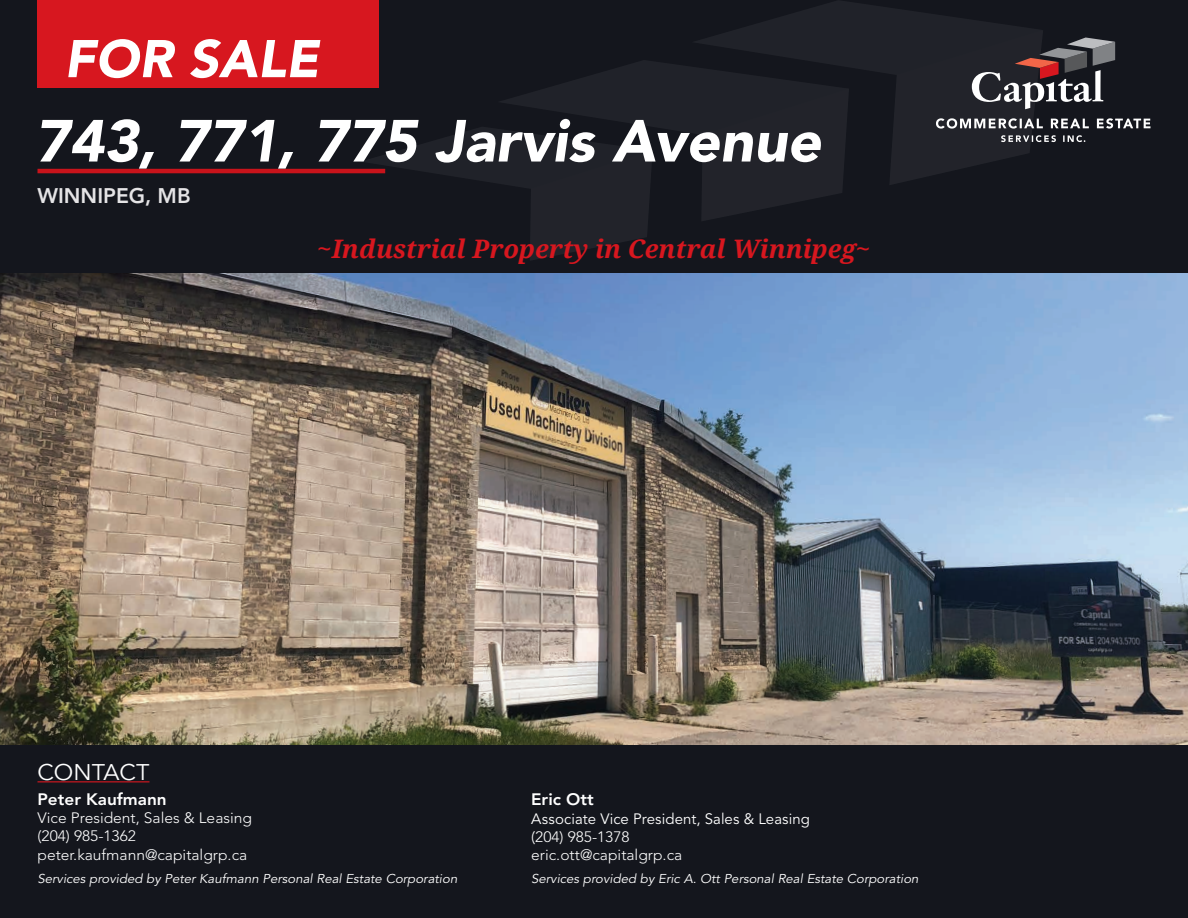
<style>
.page{position:relative;width:1188px;height:918px;background:#fff}
.page>*{position:absolute;margin:0;border:0;box-sizing:border-box;transform-origin:0 0}
.t1{font:italic 900 58.8px "Avenir LT Std";color:#fff}
.t2{font:italic 900 52.5px "Avenir LT Std";color:#fff}
.t3{font:italic 700 25.5px "Droid Serif";color:#d7171f}
.t4{font:22.5px "Avenir LT Std";color:#fff;scale:1.04 1}
.t5{font:800 21px "Avenir LT Std";color:#e5e4e6}
.t6{font:800 16.5px "Avenir LT Std";color:#fff;scale:1.04 1}
.t7{font:300 15px/18.5px "Avenir LT Std";color:#fff;scale:1.04 1}
.t8{font:15px "Avenir LT Std";letter-spacing:.005em;color:#fff}
.t9{font:italic 12.75px "Avenir LT Std";color:#fff;scale:1.04 1}
</style>
<div class="page">
<div style="left:0;top:0;width:1188px;height:274px;background:#14161d"></div>
<svg style="left:360px;top:1px;width:790px;height:259px"></svg>
<hr style="left:38px;top:169px;width:347px;height:4px;background:#c8131b">
<div style="left:0;top:745px;width:1188px;height:173px;background:#14161d"></div>
<div style="left:38px;top:0;width:341px;height:88px;background:#d7171f"></div>
<img style="left:0;top:274px;width:1188px;height:471px">
<hr style="left:38px;top:781px;width:111px;height:1px;background:#d7171f">
<h2 class="t2" style="left:64px;top:27px;width:256px">FOR SALE</h2>
<h1 class="t1" style="left:34px;top:105px;width:788px">743, 771, 775 Jarvis Avenue</h1>
<h3 class="t5" style="left:38px;top:183px;width:155px">WINNIPEG, MB</h3>
<h3 class="t3" style="left:317px;top:231px;width:555px">~Industrial Property in Central Winnipeg~</h3>
<h3 class="t4" style="left:38px;top:759px;width:109px">CONTACT</h3>
<p class="t6" style="left:38px;top:790px;width:126px">Peter Kaufmann</p>
<p class="t7" style="left:38px;top:809px;width:208px">Vice President, Sales &amp; Leasing (204) 985-1362 peter.kaufmann@capitalgrp.ca</p>
<p class="t9" style="left:38px;top:871px;width:405px">Services provided by Peter Kaufmann Personal Real Estate Corporation</p>
<p class="t6" style="left:531px;top:790px;width:62px">Eric Ott</p>
<p class="t8" style="left:531px;top:811px;width:280px">Associate Vice President, Sales &amp; Leasing</p>
<p class="t7" style="left:531px;top:828px;width:147px;line-height:18px">(204) 985-1378 eric.ott@capitalgrp.ca</p>
<p class="t9" style="left:531px;top:871px;width:374px">Services provided by Eric A. Ott Personal Real Estate Corporation</p>
</div>
